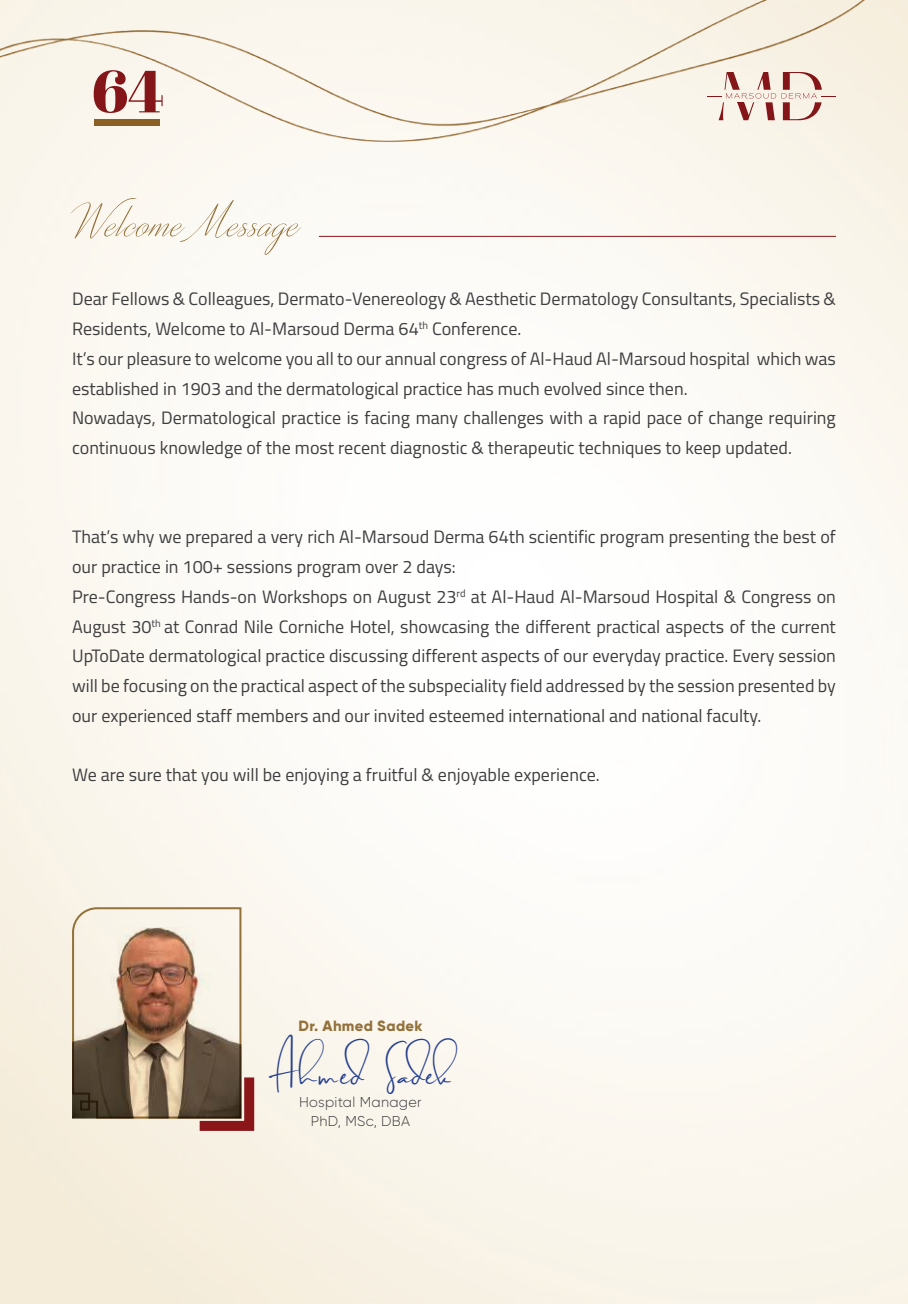
<style>
.page{position:relative;width:908px;height:1304px;background:#fff}
.page>*{position:absolute;margin:0;border:0;box-sizing:border-box;transform-origin:0 0}
.t1{font:59.4px "Abril Fatface";color:#841518}
.t2{font:40px "Brilliant Signature 1";letter-spacing:.02em;color:#253f8e}
.t3{font:18px/29.8px "Titillium";color:#3e3e3f}
.t4{font:800 14.8px "Gilroy";letter-spacing:.02em;color:#92723a}
.t5{font:300 14.2px/19.4px "Gilroy";letter-spacing:.02em;color:#3e3e3f;text-align:center}
</style>
<div class="page">
<img style="left:0;top:0;width:907px;height:1304px">
<img style="left:0;top:0;width:869px;height:170px">
<div style="left:94px;top:119px;width:66px;height:7px;background:#8a6025"></div>
<svg style="left:707px;top:72px;width:68px;height:48px"></svg>
<svg style="left:781px;top:72px;width:53px;height:48px"></svg>
<svg style="left:70px;top:198px;width:231px;height:57px"></svg>
<hr style="left:319px;top:236px;width:516px;height:1px;background:#8a1619">
<svg style="left:71px;top:906px;width:188px;height:230px"></svg>
<img style="left:72px;top:927px;width:169px;height:192px">
<h1 class="t1" style="left:92px;top:50px;width:74px">64</h1>
<p class="t3" style="left:72px;top:283px;width:765px">Dear Fellows &amp; Colleagues, Dermato-Venereology &amp; Aesthetic Dermatology Consultants, Specialists &amp; Residents, Welcome to Al-Marsoud Derma 64<sup>th</sup> Conference.<br>It’s our pleasure to welcome you all to our annual congress of Al-Haud Al-Marsoud hospital which was established in 1903 and the dermatological practice has much evolved since then.<br>Nowadays, Dermatological practice is facing many challenges with a rapid pace of change requiring continuous knowledge of the most recent diagnostic &amp; therapeutic techniques to keep updated.</p>
<p class="t3" style="left:72px;top:521px;width:765px">That’s why we prepared a very rich Al-Marsoud Derma 64th scientific program presenting the best of our practice in 100+ sessions program over 2 days:<br>Pre-Congress Hands-on Workshops on August 23<sup>rd</sup> at Al-Haud Al-Marsoud Hospital &amp; Congress on August 30<sup>th</sup> at Conrad Nile Corniche Hotel, showcasing the different practical aspects of the current UpToDate dermatological practice discussing different aspects of our everyday practice. Every session will be focusing on the practical aspect of the subspeciality field addressed by the session presented by our experienced staff members and our invited esteemed international and national faculty.</p>
<p class="t3" style="left:72px;top:759px;width:529px">We are sure that you will be enjoying a fruitful &amp; enjoyable experience.</p>
<p class="t4" style="left:298px;top:1017px;width:125px">Dr. Ahmed Sadek</p>
<h2 class="t2" style="left:268px;top:1054px;width:185px">Ahmed Sadek</h2>
<p class="t5" style="left:299px;top:1092px;width:124px">Hospital Manager<br>PhD, MSc, DBA</p>
</div>
